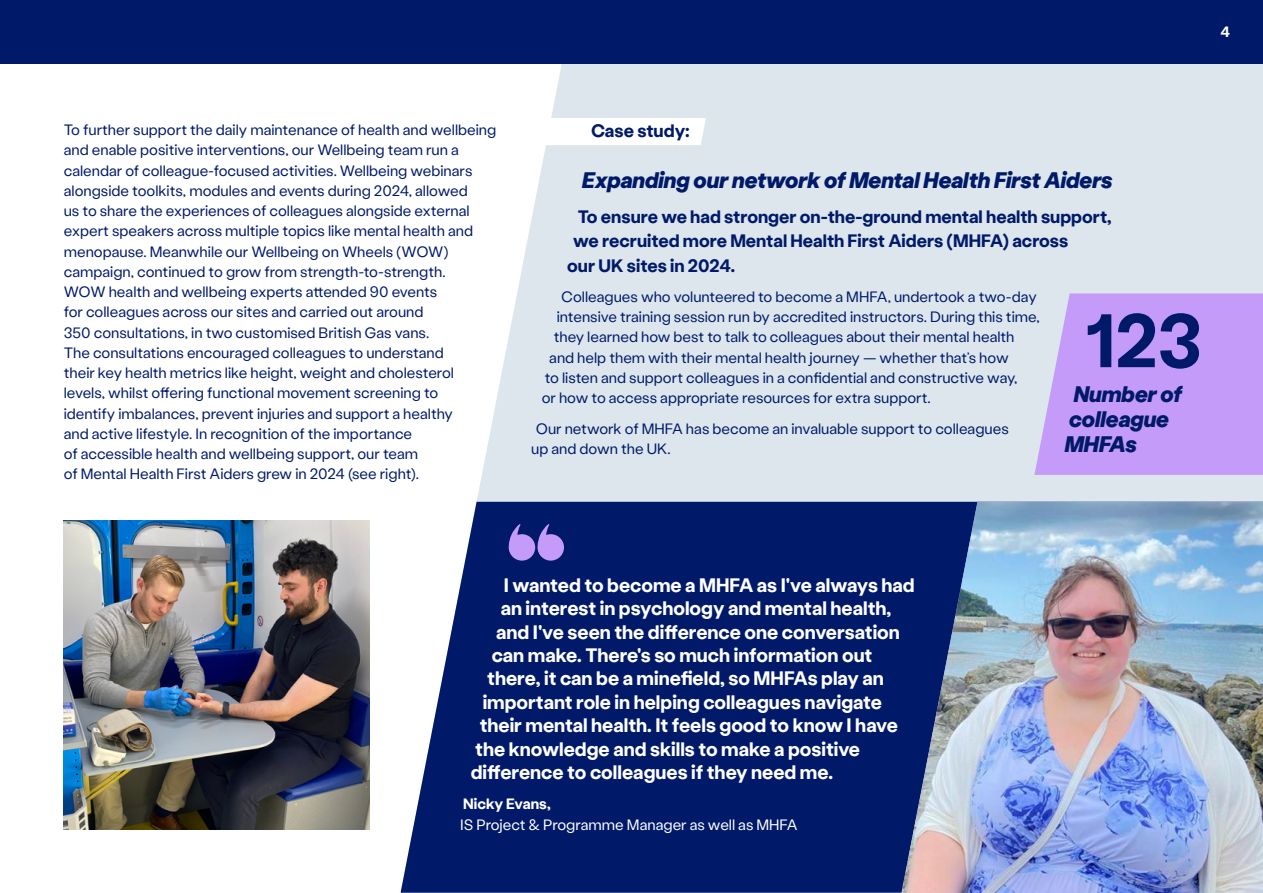
<style>
.page{position:relative;width:1263px;height:893px;background:#fff}
.page>*{position:absolute;margin:0;border:0;box-sizing:border-box;transform-origin:0 0}
.Body{font:75px "British Gas Variable";color:#001a69}
.t1{font:22.5px/24.8px "British Gas Variable";color:#001a69}
.Body-2{font:19.5px "British Gas Variable";color:#fff}
.Intro_smaller{font:18px "British Gas Variable";color:#001a69}
.Body-3{font:15px/20.2px "British Gas Variable";color:#001a69}
.Body-4{font:15px/20.2px "British Gas Variable";color:#fff}
</style>
<div class="page">
<div style="left:476px;top:64px;width:787px;height:438px;background:#dce6ec"></div>
<svg style="left:401px;top:502px;width:500px;height:391px;background:#122a74"></svg>
<img style="left:901px;top:502px;width:362px;height:391px">
<svg style="left:1034px;top:293px;width:229px;height:182px;background:#c6a1f7"></svg>
<img style="left:64px;top:521px;width:306px;height:308px">
<svg style="left:509px;top:524px;width:55px;height:37px;background:#7567bf"></svg>
<svg style="left:522px;top:118px;width:184px;height:27px"></svg>
<div style="left:0;top:0;width:1263px;height:64px;background:#001a69"></div>
<p class="Body-3" style="left:64px;top:119px;width:434px">To further support the daily maintenance of health and wellbeing and enable positive interventions, our Wellbeing team run a calendar of colleague-focused activities. Wellbeing webinars alongside toolkits, modules and events during 2024, allowed<br>us to share the experiences of colleagues alongside external expert speakers across multiple topics like mental health and menopause. Meanwhile our Wellbeing on Wheels (WOW) campaign, continued to grow from strength‑to‑strength.<br>WOW health and wellbeing experts attended 90 events<br>for colleagues across our sites and carried out around<br>350 consultations, in two customised British Gas vans.<br>The consultations encouraged colleagues to understand<br>their key health metrics like height, weight and cholesterol levels, whilst offering functional movement screening to<br>identify imbalances, prevent injuries and support a healthy<br>and active lifestyle. In recognition of the importance<br>of accessible health and wellbeing support, our team<br>of Mental Health First Aiders grew in 2024 (see right).</p>
<p class="Body-4" style="left:1220px;top:21px;width:11px">4</p>
<p class="Intro_smaller" style="left:591px;top:118px;width:100px">Case study:</p>
<h3 class="t1" style="left:582px;top:167px;width:532px">Expanding our network of Mental Health First Aiders</h3>
<p class="Intro_smaller" style="left:578px;top:204px;width:535px">To ensure we had stronger on-the-ground mental health support,</p>
<p class="Intro_smaller" style="left:573px;top:229px;width:497px">we recruited more Mental Health First Aiders (MHFA) across</p>
<p class="Intro_smaller" style="left:567px;top:253px;width:169px">our UK sites in 2024.</p>
<p class="Body-3" style="left:561px;top:286px;width:477px">Colleagues who volunteered to become a MHFA, undertook a two-day</p>
<p class="Body-3" style="left:557px;top:306px;width:485px">intensive training session run by accredited instructors. During this time,</p>
<p class="Body-3" style="left:554px;top:326px;width:462px">they learned how best to talk to colleagues about their mental health</p>
<p class="Body-3" style="left:549px;top:346px;width:461px">and help them with their mental health journey — whether that’s how</p>
<p class="Body-3" style="left:545px;top:367px;width:474px">to listen and support colleagues in a confidential and constructive way,</p>
<p class="Body-3" style="left:542px;top:387px;width:390px">or how to access appropriate resources for extra support.</p>
<p class="Body-3" style="left:531px;top:417px;width:479px;text-indent:4px">Our network of MHFA has become an invaluable support to colleagues up and down the UK.</p>
<p class="Body" style="left:1086px;top:290px;width:118px">123</p>
<h3 class="t1" style="left:1065px;top:381px;width:119px;text-indent:9px">Number of colleague<br>MHFAs</h3>
<p class="Body-2" style="left:504px;top:572px;width:413px">I wanted to become a MHFA as I've always had</p>
<p class="Body-2" style="left:501px;top:595px;width:392px">an interest in psychology and mental health,</p>
<p class="Body-2" style="left:496px;top:618px;width:405px">and I've seen the difference one conversation</p>
<p class="Body-2" style="left:492px;top:642px;width:382px">can make. There's so much information out</p>
<p class="Body-2" style="left:487px;top:665px;width:398px">there, it can be a minefield, so MHFAs play an</p>
<p class="Body-2" style="left:483px;top:689px;width:401px">important role in helping colleagues navigate</p>
<p class="Body-2" style="left:480px;top:712px;width:420px">their mental health. It feels good to know I have</p>
<p class="Body-2" style="left:475px;top:735px;width:386px">the knowledge and skills to make a positive</p>
<p class="Body-2" style="left:471px;top:759px;width:364px">difference to colleagues if they need me.</p>
<p class="Body-4" style="left:460px;top:793px;width:339px">Nicky Evans,<br>IS Project &amp; Programme Manager as well as MHFA</p>
</div>
